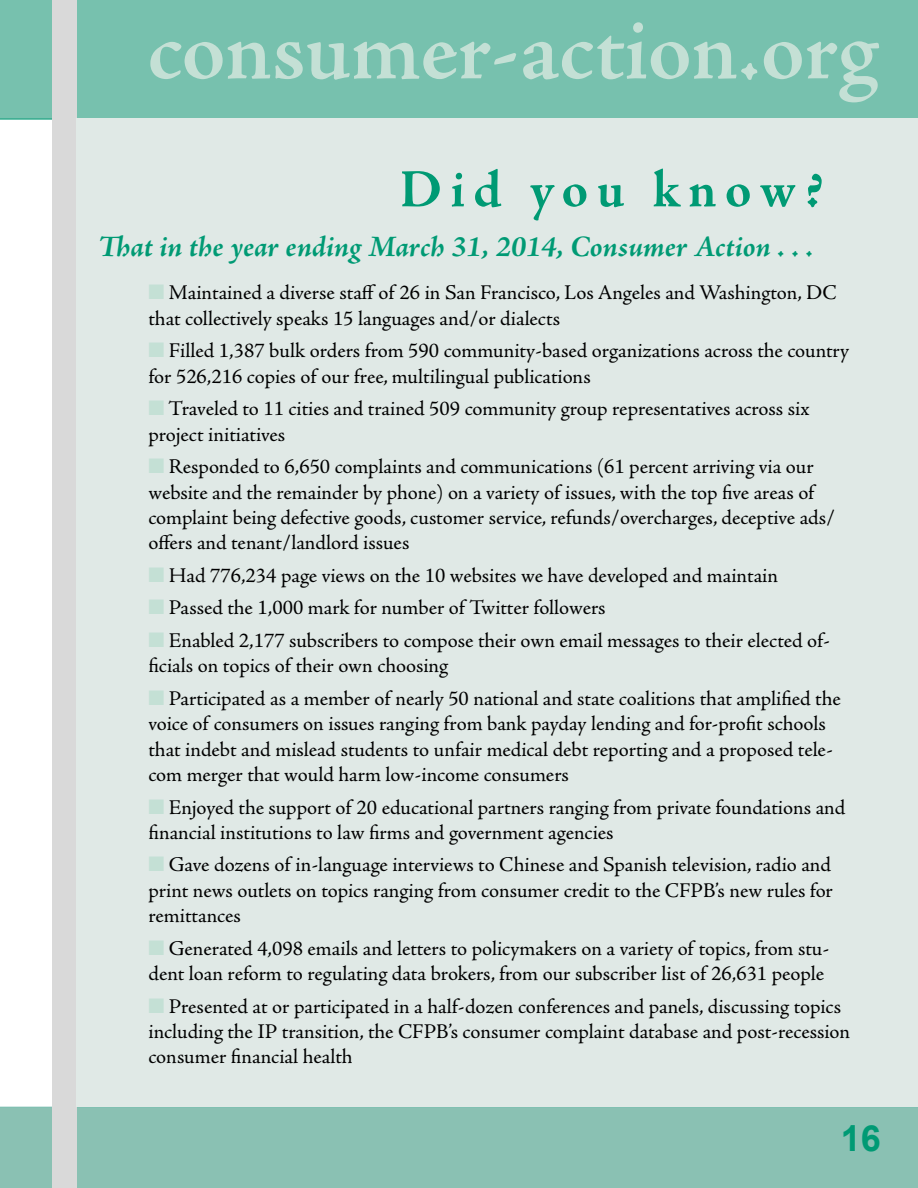
<style>
.page{position:relative;width:918px;height:1188px;background:#fff}
.page>*{position:absolute;margin:0;border:0;box-sizing:border-box;transform-origin:0 0}
.t1{font:600 90px "Adobe Jenson Pro";letter-spacing:-.005em;color:#c4e0d5}
.t2{font:700 54px "Adobe Jenson Pro";letter-spacing:.15em;color:#009a74}
.t3{font:700 36px "Arial";color:#009a74}
.t4{font:italic 700 30px "Adobe Jenson Pro";letter-spacing:-.005em;color:#009a74}
.t5{font:21px/25.2px "Adobe Jenson Pro";letter-spacing:-.005em;color:#000}
</style>
<div class="page">
<div style="left:0;top:0;width:918px;height:119px;background:#77c1ae"></div>
<div style="left:0;top:1107px;width:918px;height:81px;background:#8ac1b3"></div>
<div style="left:52px;top:0;width:25px;height:1188px;background:#d9d9d9"></div>
<div style="left:77px;top:119px;width:841px;height:988px;background:#e0e9e6"></div>
<h1 class="t1" style="left:147px;top:-1px;width:732px">consumer-action.org</h1>
<h2 class="t2" style="left:400px;top:159px;width:424px">Did you know?</h2>
<h3 class="t4" style="left:98px;top:229px;width:716px">That in the year ending March 31, 2014, Consumer Action . . .</h3>
<p class="t5" style="left:148px;top:281px;width:690px;text-indent:20px">Maintained a diverse staff of 26 in San Francisco, Los Angeles and Washington, DC that collectively speaks 15 languages and/or dialects</p>
<p class="t5" style="left:148px;top:339px;width:702px;text-indent:20px">Filled 1,387 bulk orders from 590 community-based organizations across the country for 526,216 copies of our free, multilingual publications</p>
<p class="t5" style="left:148px;top:397px;width:662px;text-indent:20px">Traveled to 11 cities and trained 509 community group representatives across six project initiatives</p>
<p class="t5" style="left:148px;top:455px;width:688px;text-indent:20px">Responded to 6,650 complaints and communications (61 percent arriving via our website and the remainder by phone) on a variety of issues, with the top five areas of complaint being defective goods, customer service, refunds/overcharges, deceptive ads/ offers and tenant/landlord issues</p>
<p class="t5" style="left:169px;top:559px;width:662px;line-height:32.7px">Had 776,234 page views on the 10 websites we have developed and maintain<br>Passed the 1,000 mark for number of Twitter followers<br>Enabled 2,177 subscribers to compose their own email messages to their elected of-</p>
<p class="t5" style="left:169px;top:650px;width:673px;line-height:32.7px;text-indent:-20px">ficials on topics of their own choosing<br>Participated as a member of nearly 50 national and state coalitions that amplified the</p>
<p class="t5" style="left:148px;top:712px;width:686px">voice of consumers on issues ranging from bank payday lending and for-profit schools that indebt and mislead students to unfair medical debt reporting and a proposed tele&shy;com merger that would harm low-income consumers</p>
<p class="t5" style="left:148px;top:795px;width:698px;text-indent:20px">Enjoyed the support of 20 educational partners ranging from private foundations and financial institutions to law firms and government agencies</p>
<p class="t5" style="left:148px;top:853px;width:686px;text-align:justify;text-indent:20px">Gave dozens of in-language interviews to Chinese and Spanish television, radio and print news outlets on topics ranging from consumer credit to the CFPB’s new rules for remittances</p>
<p class="t5" style="left:148px;top:936px;width:682px;text-align:right">Generated 4,098 emails and letters to policymakers on a variety of topics, from stu&shy;dent loan reform to regulating data brokers, from our subscriber list of 26,631 people</p>
<p class="t5" style="left:148px;top:994px;width:703px;text-indent:20px">Presented at or participated in a half-dozen conferences and panels, discussing topics including the IP transition, the CFPB’s consumer complaint database and post-recession consumer financial health</p>
<h3 class="t3" style="left:841px;top:1119px;width:42px">16</h3>
</div>
